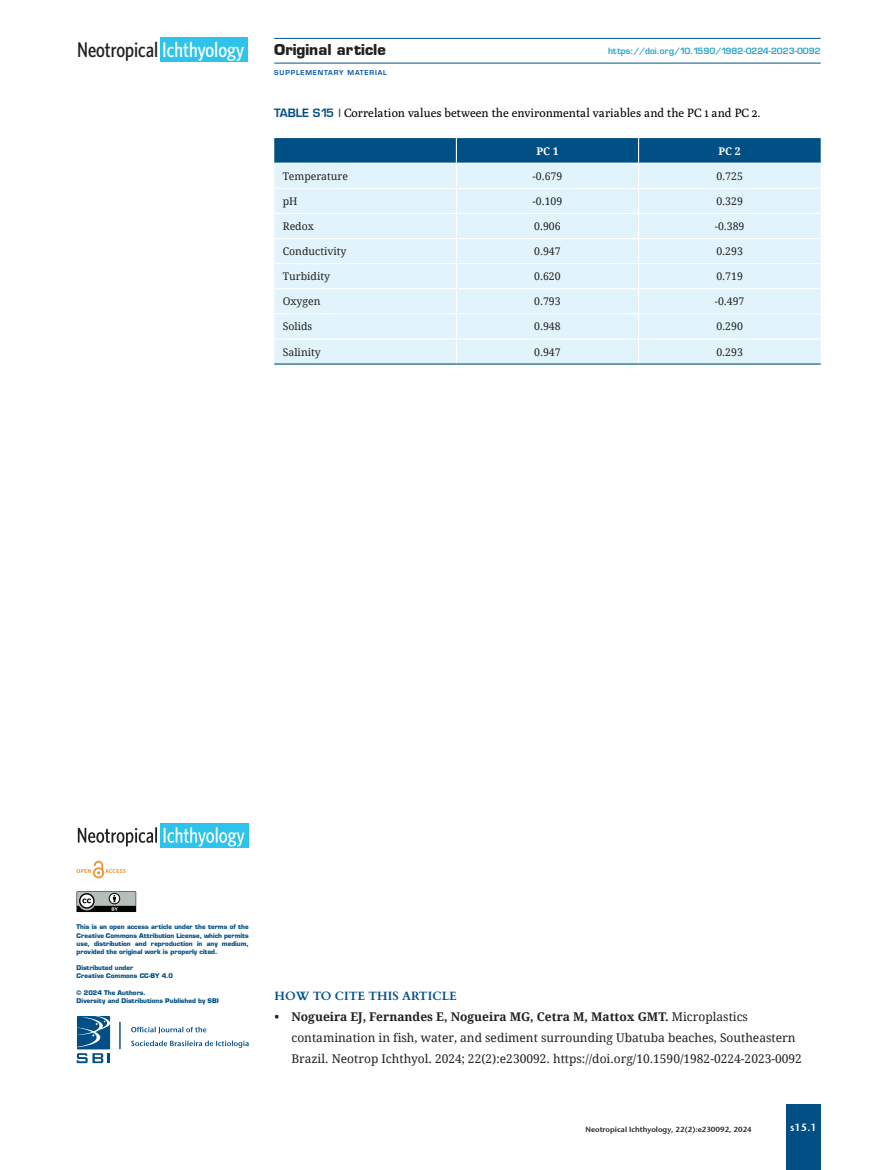
<style>
.page{position:relative;width:893px;height:1170px;background:#fff}
.page>*{position:absolute;margin:0;border:0;box-sizing:border-box;transform-origin:0 0}
.t1{font:500 21.3px "Whitney Condensed";color:#231f20}
.t2{font:700 15.75px "Eugenio";color:#231f20}
.t3{font:12px/21px "Droid Serif";color:#231f20}
.t4{font:12px "Poly";color:#000}
._00_Subtitulos{font:700 12px "Cardo";color:#014f84}
.t5{font:10.5px "Droid Serif";color:#231f20}
.t6{font:700 10.5px "Droid Serif";color:#fff}
.t7{font:10.5px "Stone Sans Sem ITCTT Semi";color:#fff}
.t8{font:9px "Eugenio Medium Normal";color:#26a3c4}
.t9{font:7.5px "Stone Sans Sem ITCTT Semi";color:#231f20}
.t10{font:7.05px "Eugenio Medium Normal";letter-spacing:.12em;color:#0155a7}
.t11{font:700 6.75px/8.1px "Eugenio";color:#014f84;text-align:justify}
.s1{color:#fff}
.s2{font-family:"Eugenio Medium Normal";color:#015085}
.s3{font-weight:700}
</style>
<div class="page">
<div style="left:786px;top:1104px;width:35px;height:65px;background:#014f84"></div>
<hr style="left:274px;top:63px;width:547px;height:1px;background:#01558c">
<hr style="left:274px;top:38px;width:547px;height:1px;background:#01558c">
<div style="left:160px;top:37px;width:88px;height:25px;background:#2dc3ea"></div>
<svg style="left:274px;top:138px;width:547px;height:225px;background:#cae2ef"></svg>
<hr style="left:274px;top:363px;width:182px;height:1px;background:#015085">
<hr style="left:456px;top:363px;width:183px;height:1px;background:#015085">
<hr style="left:639px;top:363px;width:182px;height:1px;background:#015085">
<svg style="left:131px;top:1040px;width:118px;height:7px"></svg>
<svg style="left:131px;top:1026px;width:75px;height:7px"></svg>
<hr style="left:119px;top:1021px;width:2px;height:28px;background:#014f84">
<svg style="left:76px;top:1016px;width:34px;height:47px"></svg>
<div style="left:160px;top:823px;width:89px;height:24px;background:#2dc3ea"></div>
<svg style="left:164px;top:827px;width:81px;height:19px"></svg>
<svg style="left:78px;top:827px;width:79px;height:19px"></svg>
<svg style="left:77px;top:860px;width:49px;height:18px"></svg>
<svg style="left:77px;top:891px;width:59px;height:20px"></svg>
<h1 class="t1" style="left:77px;top:37px;width:169px">Neotropical <span class="s1">Ichthyology</span></h1>
<h2 class="t2" style="left:274px;top:40px;width:113px">Original article</h2>
<p class="t10" style="left:274px;top:68px;width:114px">SUPPLEMENTARY MATERIAL</p>
<h3 class="t8" style="left:608px;top:45px;width:214px">https://doi.org/10.1590/1982-0224-2023-0092</h3>
<p class="t4" style="left:274px;top:106px;width:488px"><span class="s2">TABLE S15 |</span> Correlation values between the environmental variables and the PC 1 and PC 2.</p>
<p class="t6" style="left:536px;top:145px;width:24px">PC 1</p>
<p class="t6" style="left:718px;top:145px;width:24px">PC 2</p>
<p class="t5" style="left:283px;top:170px;width:67px">Temperature</p>
<p class="t5" style="left:533px;top:170px;width:31px">-0.679</p>
<p class="t5" style="left:716px;top:170px;width:28px">0.725</p>
<p class="t5" style="left:283px;top:195px;width:16px">pH</p>
<p class="t5" style="left:533px;top:195px;width:31px">-0.109</p>
<p class="t5" style="left:716px;top:195px;width:28px">0.329</p>
<p class="t5" style="left:283px;top:220px;width:33px">Redox</p>
<p class="t5" style="left:534px;top:220px;width:28px">0.906</p>
<p class="t5" style="left:715px;top:220px;width:31px">-0.389</p>
<p class="t5" style="left:283px;top:245px;width:65px">Conductivity</p>
<p class="t5" style="left:534px;top:245px;width:28px">0.947</p>
<p class="t5" style="left:716px;top:245px;width:28px">0.293</p>
<p class="t5" style="left:283px;top:270px;width:49px">Turbidity</p>
<p class="t5" style="left:534px;top:270px;width:28px">0.620</p>
<p class="t5" style="left:716px;top:270px;width:28px">0.719</p>
<p class="t5" style="left:283px;top:295px;width:39px">Oxygen</p>
<p class="t5" style="left:534px;top:295px;width:28px">0.793</p>
<p class="t5" style="left:715px;top:295px;width:31px">-0.497</p>
<p class="t5" style="left:283px;top:320px;width:31px">Solids</p>
<p class="t5" style="left:534px;top:320px;width:28px">0.948</p>
<p class="t5" style="left:716px;top:320px;width:28px">0.290</p>
<p class="t5" style="left:283px;top:346px;width:39px">Salinity</p>
<p class="t5" style="left:534px;top:346px;width:28px">0.947</p>
<p class="t5" style="left:716px;top:346px;width:28px">0.293</p>
<p class="t11" style="left:77px;top:923px;width:174px">This is an open access article under the terms of the Creative Commons Attribution License, which permits use, distribution and reproduction in any medium, provided the original work is properly cited.</p>
<p class="t11" style="left:77px;top:963px;width:58px">Distributed under</p>
<p class="t11" style="left:77px;top:971px;width:98px">Creative Commons CC-BY 4.0</p>
<p class="t11" style="left:77px;top:989px;width:71px">© 2024 The Authors.</p>
<p class="t11" style="left:77px;top:997px;width:144px">Diversity and Distributions Published by SBI</p>
<p class="_00_Subtitulos" style="left:274px;top:985px;width:184px">HOW TO CITE THIS ARTICLE</p>
<p class="t3" style="left:291px;top:1005px;width:512px;text-indent:-17px"><span class="s3">• Nogueira EJ, Fernandes E, Nogueira MG, Cetra M, Mattox GMT.</span> Microplastics contamination in fish, water, and sediment surrounding Ubatuba beaches, Southeastern<br>Brazil. Neotrop Ichthyol. 2024; 22(2):e230092. https://doi.org/10.1590/1982-0224-2023-0092</p>
<p class="t9" style="left:585px;top:1122px;width:168px">Neotropical Ichthyology, 22(2):e230092, 2024</p>
<h3 class="t7" style="left:790px;top:1118px;width:28px">s15.1</h3>
</div>
